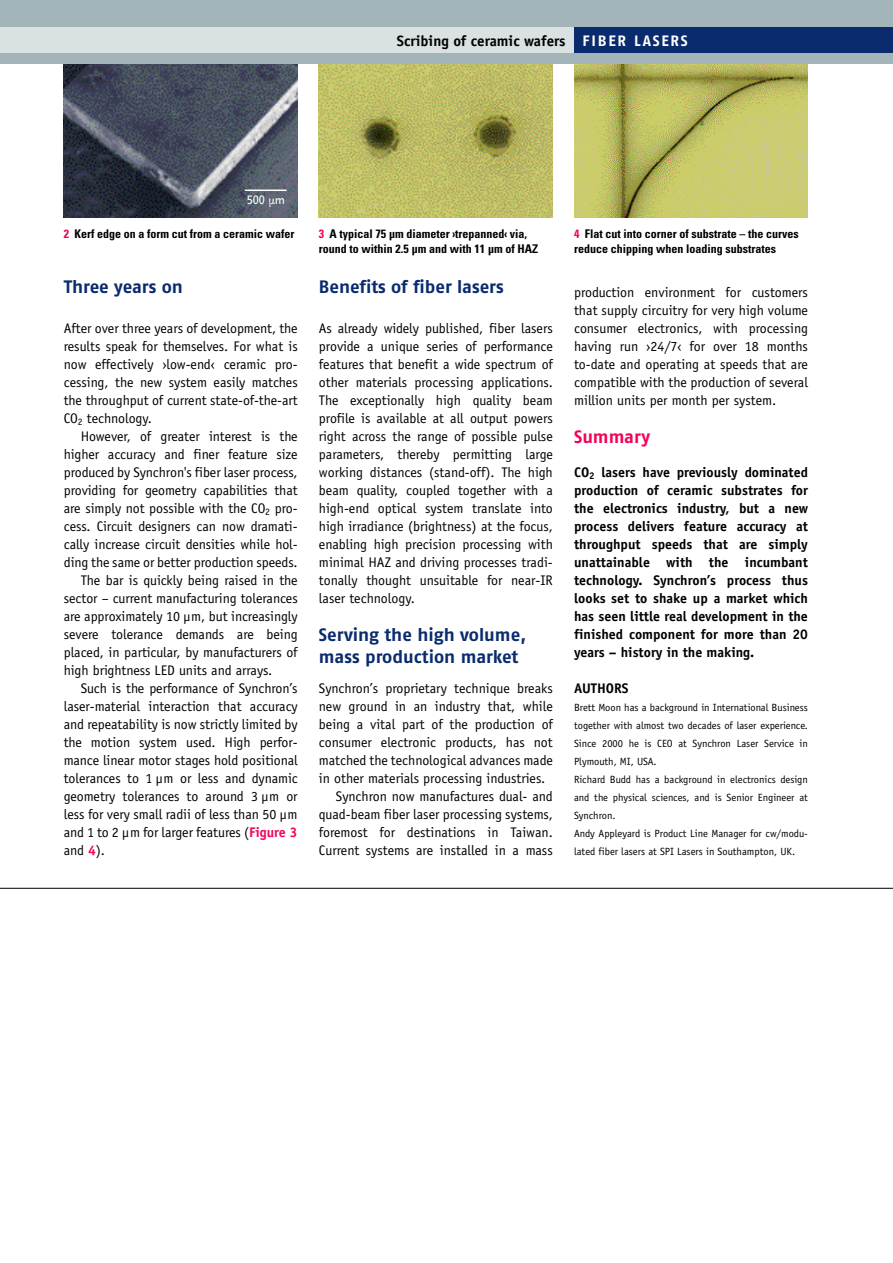
<style>
.page{position:relative;width:893px;height:1263px;background:#fff}
.page>*{position:absolute;margin:0;border:0;box-sizing:border-box;transform-origin:0 0}
.t1{font:700 18px/21.6px "Fago No";color:#0a2b6e}
.t2{font:700 18px "Fago No";color:#f4035d}
.t3{font:700 15px "Officina Sans";color:#000}
.t4{font:13.95px/18px "Officina Sans";letter-spacing:-.005em;color:#000;text-align:justify}
.t5{font:700 13.95px/18px "Officina Sans";color:#000;text-align:justify}
.t6{font:700 condensed 12px/15px "Univers";color:#000}
.t7{font:12px "Evo BQ";color:#fff}
.t8{font:10.5px/18px "Officina Sans";color:#000}
.s1{font-family:"Fago No";color:#fff}
.s2{color:#f4035d}
.s3{font-weight:700;color:#f4035d}
</style>
<div class="page">
<img style="left:574px;top:64px;width:234px;height:153px">
<img style="left:319px;top:64px;width:234px;height:153px">
<img style="left:64px;top:64px;width:234px;height:153px">
<hr style="left:0;top:888px;width:893px;height:1px;background:#000">
<div style="left:0;top:0;width:893px;height:64px;background:#a3b5b9"></div>
<div style="left:0;top:28px;width:893px;height:25px;background:#dae1e3"></div>
<div style="left:574px;top:28px;width:319px;height:25px;background:#0a2b6e"></div>
<hr style="left:245px;top:190px;width:42px;height:1px;background:#fff">
<p class="t3" style="left:397px;top:35px;width:292px">Scribing of ceramic wafers <span class="s1">FIBER LASERS</span></p>
<p class="t7" style="left:247px;top:193px;width:40px">500 µm</p>
<p class="t6" style="left:64px;top:228px;width:232px"><span class="s2">2</span> Kerf edge on a form cut from a ceramic wafer</p>
<p class="t1" style="left:64px;top:278px;width:121px">Three years on</p>
<p class="t4" style="left:64px;top:320px;width:235px">After over three years of development, the results speak for themselves. For what is now effectively ›low-end‹ ceramic pro&shy;cessing, the new system easily matches the throughput of current state-of-the-art CO<sub>2</sub> technology.</p>
<p class="t4" style="left:81px;top:428px;width:218px">However, of greater interest is the</p>
<p class="t4" style="left:64px;top:446px;width:235px">higher accuracy and finer feature size</p>
<p class="t4" style="left:64px;top:464px;width:235px">produced by Synchron's fiber laser process,</p>
<p class="t4" style="left:64px;top:482px;width:235px">providing for geometry capabilities that</p>
<p class="t4" style="left:64px;top:500px;width:235px">are simply not possible with the CO<sub>2</sub> pro-</p>
<p class="t4" style="left:64px;top:518px;width:235px">cess. Circuit designers can now dramati-</p>
<p class="t4" style="left:64px;top:536px;width:235px">cally increase circuit densities while hol-</p>
<p class="t4" style="left:64px;top:554px;width:235px">ding the same or better production speeds.</p>
<p class="t4" style="left:81px;top:572px;width:218px">The bar is quickly being raised in the</p>
<p class="t4" style="left:64px;top:590px;width:235px">sector – current manufacturing tolerances</p>
<p class="t4" style="left:64px;top:608px;width:235px">are approximately 10 µm, but increasingly</p>
<p class="t4" style="left:64px;top:626px;width:235px">severe tolerance demands are being</p>
<p class="t4" style="left:64px;top:644px;width:235px">placed, in particular, by manufacturers of</p>
<p class="t4" style="left:64px;top:662px;width:210px">high brightness LED units and arrays.</p>
<p class="t4" style="left:81px;top:680px;width:218px">Such is the performance of Synchron’s</p>
<p class="t4" style="left:64px;top:698px;width:235px">laser-material interaction that accuracy</p>
<p class="t4" style="left:64px;top:716px;width:235px">and repeatability is now strictly limited by</p>
<p class="t4" style="left:64px;top:734px;width:235px">the motion system used. High perfor-</p>
<p class="t4" style="left:64px;top:752px;width:235px">mance linear motor stages hold positional</p>
<p class="t4" style="left:64px;top:770px;width:235px">tolerances to 1 µm or less and dynamic</p>
<p class="t4" style="left:64px;top:788px;width:235px">geometry tolerances to around 3 µm or</p>
<p class="t4" style="left:64px;top:806px;width:235px">less for very small radii of less than 50 µm</p>
<p class="t4" style="left:64px;top:824px;width:235px">and 1 to 2 µm for larger features (<span class="s3">Figure 3</span></p>
<p class="t4" style="left:64px;top:842px;width:43px">and <span class="s3">4</span>).</p>
<p class="t6" style="left:319px;top:228px;width:221px"><span class="s2">3</span> A typical 75 µm diameter ›trepanned‹ via, round to within 2.5 µm and with 11 µm of HAZ</p>
<p class="t6" style="left:574px;top:228px;width:226px"><span class="s2">4</span> Flat cut into corner of substrate – the curves reduce chipping when loading substrates</p>
<p class="t1" style="left:319px;top:278px;width:186px">Benefits of fiber lasers</p>
<p class="t4" style="left:319px;top:320px;width:235px">As already widely published, fiber lasers provide a unique series of performance features that benefit a wide spectrum of other materials processing applications.<br>The exceptionally high quality beam profile is available at all output powers right across the range of possible pulse parameters, thereby permitting large working distances (stand-off). The high beam quality, coupled together with a high-end optical system translate into high irradiance (brightness) at the focus, enabling high precision processing with minimal HAZ and driving processes tradi&shy;tonally thought unsuitable for near-IR laser technology.</p>
<p class="t1" style="left:319px;top:626px;width:209px">Serving the high volume, mass production market</p>
<p class="t4" style="left:319px;top:680px;width:235px">Synchron’s proprietary technique breaks</p>
<p class="t4" style="left:319px;top:698px;width:235px">new ground in an industry that, while</p>
<p class="t4" style="left:319px;top:716px;width:235px">being a vital part of the production of</p>
<p class="t4" style="left:319px;top:734px;width:235px">consumer electronic products, has not</p>
<p class="t4" style="left:319px;top:752px;width:235px">matched the technological advances made</p>
<p class="t4" style="left:319px;top:770px;width:228px">in other materials processing industries.</p>
<p class="t4" style="left:336px;top:788px;width:218px">Synchron now manufactures dual- and</p>
<p class="t4" style="left:319px;top:806px;width:235px">quad-beam fiber laser processing systems,</p>
<p class="t4" style="left:319px;top:824px;width:235px">foremost for destinations in Taiwan.</p>
<p class="t4" style="left:319px;top:842px;width:235px">Current systems are installed in a mass</p>
<p class="t4" style="left:574px;top:284px;width:235px">production environment for customers that supply circuitry for very high volume consumer electronics, with processing having run ›24/7‹ for over 18 months to-date and operating at speeds that are compatible with the production of several million units per month per system.</p>
<p class="t2" style="left:574px;top:431px;width:77px">Summary</p>
<p class="t5" style="left:574px;top:464px;width:235px">CO<sub>2</sub> lasers have previously dominated production of ceramic substrates for the electronics industry, but a new process delivers feature accuracy at throughput speeds that are simply unattainable with the incumbant technology. Synchron’s process thus looks set to shake up a market which has seen little real development in the finished component for more than 20 years – history in the making.</p>
<p class="t5" style="left:574px;top:680px;width:56px">AUTHORS</p>
<p class="t8" style="left:574px;top:699px;width:235px">Brett Moon has a background in International Business together with almost two decades of laser experience.<br>Since 2000 he is CEO at Synchron Laser Service in Plymouth, MI, USA.<br>Richard Budd has a background in electronics design and the physical sciences, and is Senior Engineer at Synchron.<br>Andy Appleyard is Product Line Manager for cw/modu&shy;lated fiber lasers at SPI Lasers in Southampton, UK.</p>
</div>
